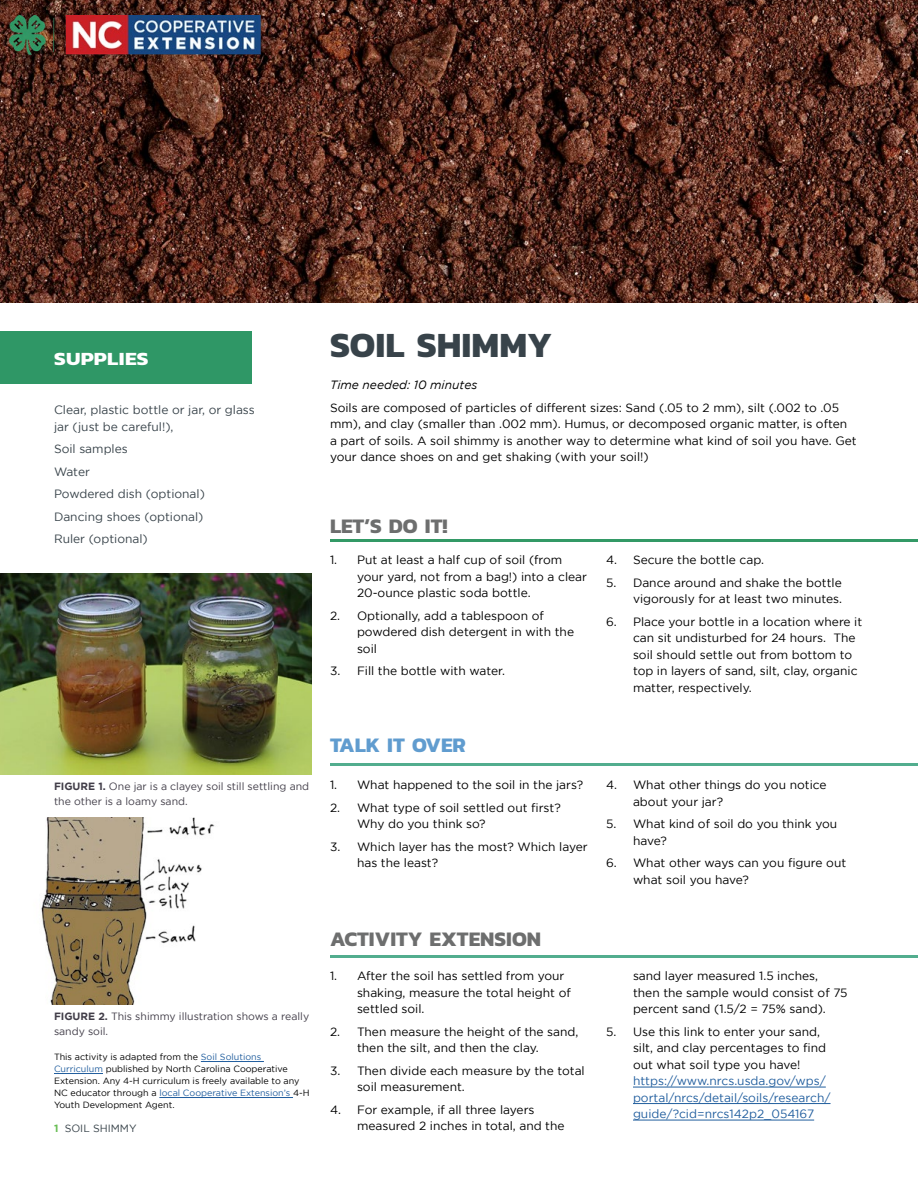
<style>
.page{position:relative;width:918px;height:1188px;background:#fff}
.page>*{position:absolute;margin:0;border:0;box-sizing:border-box;transform-origin:0 0}
.H1_-_Chapter_Title{font:700 36px "Kanit";color:#38434a}
.H1_-_Section_title{font:700 21px "Kanit";color:#6d6e6e}
.H1_-_Section_title-2{font:700 21px "Kanit";color:#609ccf}
.H1_-_Section_title-3{font:700 18.9px "Kanit";letter-spacing:.02em;color:#fff;scale:1.11 1}
.body_-_no_indent{font:12px/16.5px "Gotham";color:#000}
.t1{font:12px/16.5px "Gotham";color:#215e9e}
.body_-_no_indent-2{font:12px/16.5px "Gotham";color:#38434a}
.body_-_no_indent-3{font:italic 12px "Gotham";color:#000}
.captions{font:10.5px/15px "Gotham";color:#413d48}
.t2{font:10.5px "Gotham";color:#38434a}
.bullets{font:9px/12px "Gotham";color:#000}
.s1{font-weight:700}
.s2{color:#215e9e}
.s3{font-weight:700;color:#67bd53}
.s4{color:#000}
</style>
<div class="page">
<hr style="left:330px;top:539px;width:588px;height:3px;background:#396">
<img style="left:0;top:574px;width:312px;height:200px">
<img style="left:0;top:0;width:918px;height:302px">
<div style="left:0;top:331px;width:252px;height:52px;background:#2f9766"></div>
<img style="left:6px;top:16px;width:258px;height:44px">
<hr style="left:330px;top:763px;width:588px;height:3px;background:#52ad8e">
<hr style="left:633px;top:1087px;width:193px;height:1px;background:#215e9e">
<hr style="left:633px;top:1103px;width:198px;height:1px;background:#215e9e">
<hr style="left:633px;top:1120px;width:181px;height:1px;background:#215e9e">
<hr style="left:201px;top:1061px;width:63px;height:1px;background:#215e9e">
<hr style="left:54px;top:1073px;width:49px;height:1px;background:#215e9e">
<hr style="left:159px;top:1097px;width:134px;height:1px;background:#215e9e">
<hr style="left:330px;top:956px;width:588px;height:2px;background:#52ad8e">
<img style="left:41px;top:817px;width:174px;height:187px">
<p class="H1_-_Section_title-3" style="left:54px;top:344px;width:87px">SUPPLIES</p>
<p class="body_-_no_indent-2" style="left:54px;top:401px;width:202px">Clear, plastic bottle or jar, or glass jar (just be careful!),</p>
<p class="body_-_no_indent-2" style="left:54px;top:440px;width:75px">Soil samples</p>
<p class="body_-_no_indent-2" style="left:54px;top:463px;width:37px">Water</p>
<p class="body_-_no_indent-2" style="left:54px;top:485px;width:152px">Powdered dish (optional)</p>
<p class="body_-_no_indent-2" style="left:54px;top:508px;width:151px">Dancing shoes (optional)</p>
<p class="body_-_no_indent-2" style="left:54px;top:530px;width:95px">Ruler (optional)</p>
<p class="H1_-_Chapter_Title" style="left:330px;top:317px;width:224px">SOIL SHIMMY</p>
<p class="body_-_no_indent-3" style="left:330px;top:379px;width:149px">Time needed: 10 minutes</p>
<p class="body_-_no_indent" style="left:330px;top:399px;width:528px">Soils are composed of particles of different sizes: Sand (.05 to 2 mm), silt (.002 to .05 mm), and clay (smaller than .002 mm). Humus, or decomposed organic matter, is often a part of soils. A soil shimmy is another way to determine what kind of soil you have. Get your dance shoes on and get shaking (with your soil!)</p>
<p class="H1_-_Section_title" style="left:330px;top:510px;width:119px">LET’S DO IT!</p>
<p class="body_-_no_indent" style="left:357px;top:551px;width:232px;text-indent:-27px">1. Put at least a half cup of soil (from your yard, not from a bag!) into a clear<br>20-ounce plastic soda bottle.</p>
<p class="body_-_no_indent" style="left:357px;top:607px;width:219px;text-indent:-27px">2. Optionally, add a tablespoon of powdered dish detergent in with the soil</p>
<p class="body_-_no_indent" style="left:330px;top:662px;width:176px">3. Fill the bottle with water.</p>
<p class="H1_-_Section_title-2" style="left:330px;top:728px;width:137px">TALK IT OVER</p>
<p class="body_-_no_indent" style="left:606px;top:551px;width:160px">4. Secure the bottle cap.</p>
<p class="body_-_no_indent" style="left:606px;top:574px;width:238px;text-align:right">5. Dance around and shake the bottle vigorously for at least two minutes.</p>
<p class="body_-_no_indent" style="left:633px;top:613px;width:231px;text-indent:-27px">6. Place your bottle in a location where it can sit undisturbed for 24 hours. The soil should settle out from bottom to top in layers of sand, silt, clay, organic matter, respectively.</p>
<p class="captions" style="left:54px;top:779px;width:257px"><span class="s1">FIGURE 1.</span> One jar is a clayey soil still settling and the other is a loamy sand.</p>
<p class="body_-_no_indent" style="left:330px;top:777px;width:255px">1. What happened to the soil in the jars?</p>
<p class="body_-_no_indent" style="left:357px;top:799px;width:205px;text-indent:-27px">2. What type of soil settled out first?<br>Why do you think so?</p>
<p class="body_-_no_indent" style="left:357px;top:838px;width:232px;text-indent:-27px">3. Which layer has the most? Which layer has the least?</p>
<p class="captions" style="left:54px;top:1009px;width:257px"><span class="s1">FIGURE 2.</span> This shimmy illustration shows a really sandy soil.</p>
<p class="bullets" style="left:54px;top:1051px;width:257px">This activity is adapted from the <span class="s2">Soil Solutions Curriculum</span> published by North Carolina Cooperative Extension. Any 4-H curriculum is freely available to any NC educator through a <span class="s2">local Cooperative Extension’s</span> 4-H Youth Development Agent.</p>
<p class="t2" style="left:54px;top:1122px;width:84px"><span class="s3">1</span> SOIL SHIMMY</p>
<p class="H1_-_Section_title" style="left:330px;top:922px;width:213px">ACTIVITY EXTENSION</p>
<p class="body_-_no_indent" style="left:357px;top:968px;width:215px;text-indent:-27px">1. After the soil has settled from your shaking, measure the total height of settled soil.</p>
<p class="body_-_no_indent" style="left:357px;top:1023px;width:223px;text-indent:-27px">2. Then measure the height of the sand, then the silt, and then the clay.</p>
<p class="body_-_no_indent" style="left:357px;top:1062px;width:229px;text-indent:-27px">3. Then divide each measure by the total soil measurement.</p>
<p class="body_-_no_indent" style="left:357px;top:1101px;width:209px;text-indent:-27px">4. For example, if all three layers measured 2 inches in total, and the</p>
<p class="body_-_no_indent" style="left:633px;top:777px;width:195px;text-indent:-27px">4. What other things do you notice about your jar?</p>
<p class="body_-_no_indent" style="left:633px;top:816px;width:206px;text-indent:-27px">5. What kind of soil do you think you have?</p>
<p class="body_-_no_indent" style="left:633px;top:855px;width:215px;text-indent:-27px">6. What other ways can you figure out what soil you have?</p>
<p class="body_-_no_indent" style="left:633px;top:968px;width:216px">sand layer measured 1.5 inches, then the sample would consist of 75 percent sand (1.5/2 = 75% sand).</p>
<p class="t1" style="left:633px;top:1023px;width:199px;text-indent:-27px"><span class="s4">5. Use this link to enter your sand, silt, and clay percentages to find out what soil type you have! </span>https://www.nrcs.usda.gov/wps/ portal/nrcs/detail/soils/research/ guide/?cid=nrcs142p2_054167</p>
</div>
